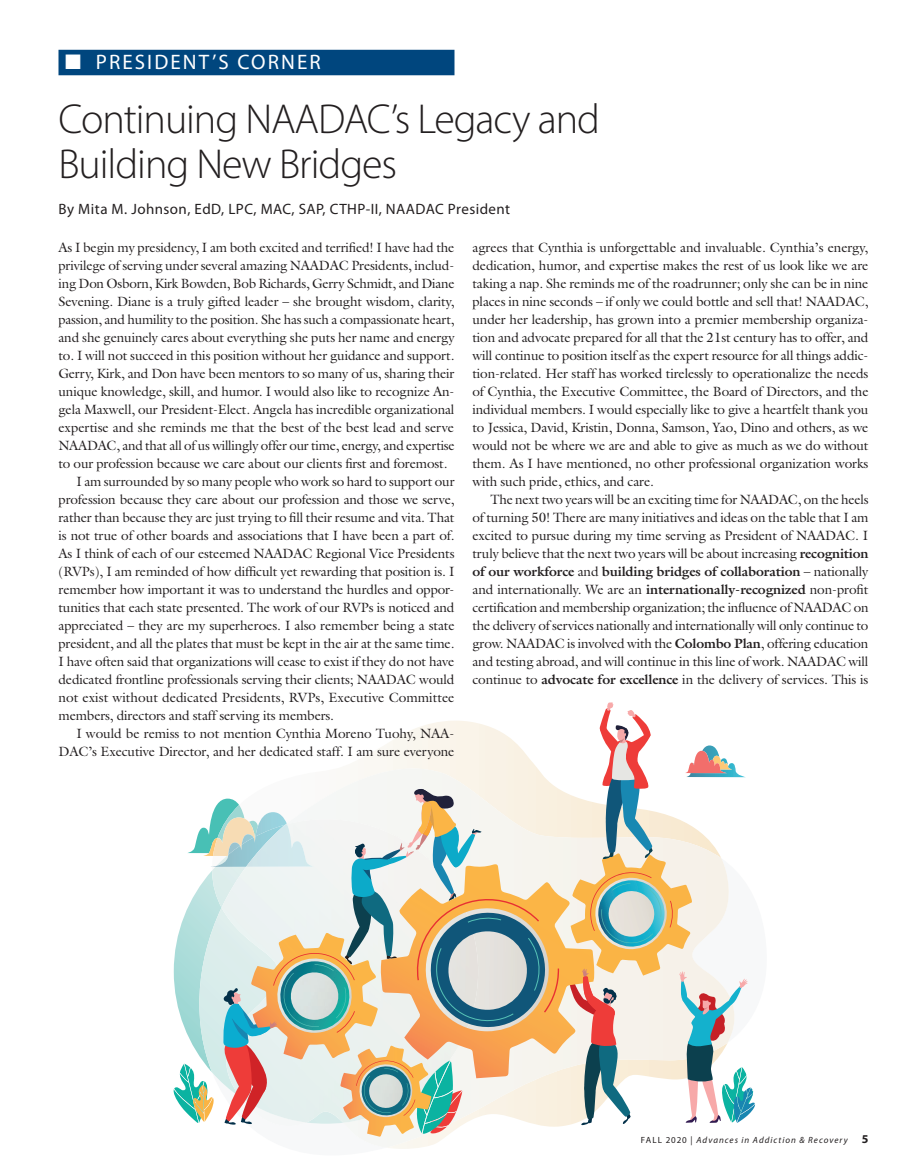
<style>
.page{position:relative;width:918px;height:1175px;background:#fff}
.page>*{position:absolute;margin:0;border:0;box-sizing:border-box;transform-origin:0 0}
.ArticleHeadlines{font:300 42px/45px "Myriad Pro";letter-spacing:-.025em;color:#231f20}
.DeptRuledTitleBar{font:21px "Myriad Pro";letter-spacing:.1em;color:#fff}
.ArticleByline{font:15px "Myriad Pro";letter-spacing:.03em;color:#231f20}
.BODYTEXT9_12{font:13.5px/18px "Galliard";letter-spacing:-.01em;color:#231f20;text-align:justify}
.BODY-NOindent{font:13.5px/18px "Galliard";letter-spacing:-.01em;color:#231f20;text-align:justify}
.t1{font:italic 9px "Myriad Pro";letter-spacing:.115em;color:#231f20}
.s1{font-weight:700}
.s2{font-style:normal}
.s3{font-weight:700;font-style:normal;font-size:12px}
</style>
<div class="page">
<svg style="left:358px;top:721px;width:179px;height:47px"></svg>
<svg style="left:358px;top:768px;width:225px;height:359px"></svg>
<svg style="left:559px;top:864px;width:8px;height:214px;background:#f7d6a1"></svg>
<svg style="left:567px;top:702px;width:188px;height:423px"></svg>
<svg style="left:174px;top:786px;width:385px;height:363px"></svg>
<div style="left:58px;top:50px;width:396px;height:25px;background:#00467e"></div>
<p class="DeptRuledTitleBar" style="left:65px;top:49px;width:257px">■ PRESIDENT’S CORNER</p>
<p class="ArticleHeadlines" style="left:58px;top:96px;width:543px">Continuing NAADAC’s Legacy and<br>Building New Bridges</p>
<p class="ArticleByline" style="left:58px;top:199px;width:453px">By Mita M. Johnson, EdD, LPC, MAC, SAP, CTHP-II, NAADAC President</p>
<p class="BODY-NOindent" style="left:58px;top:238px;width:398px">As I begin my presidency, I am both excited and terrified! I have had the privilege of serving under several amazing NAADAC Presidents, includ&shy;ing Don Osborn, Kirk Bowden, Bob Richards, Gerry Schmidt, and Diane Sevening. Diane is a truly gifted leader – she brought wisdom, clarity, passion, and humility to the position. She has such a compassionate heart, and she genuinely cares about everything she puts her name and energy to. I will not succeed in this position without her guidance and support.<br>Gerry, Kirk, and Don have been mentors to so many of us, sharing their unique knowledge, skill, and humor. I would also like to recognize An&shy;gela Maxwell, our President-Elect. Angela has incredible organizational expertise and she reminds me that the best of the best lead and serve NAADAC, and that all of us willingly offer our time, energy, and expertise to our profession because we care about our clients first and foremost.</p>
<p class="BODYTEXT9_12" style="left:58px;top:472px;width:398px;text-indent:18px">I am surrounded by so many people who work so hard to support our profession because they care about our profession and those we serve, rather than because they are just trying to fill their resume and vita. That is not true of other boards and associations that I have been a part of.<br>As I think of each of our esteemed NAADAC Regional Vice Presidents (RVPs), I am reminded of how difficult yet rewarding that position is. I remember how important it was to understand the hurdles and oppor&shy;tunities that each state presented. The work of our RVPs is noticed and appreciated – they are my superheroes. I also remember being a state president, and all the plates that must be kept in the air at the same time.<br>I have often said that organizations will cease to exist if they do not have dedicated frontline professionals serving their clients; NAADAC would not exist without dedicated Presidents, RVPs, Executive Committee members, directors and staff serving its members.</p>
<p class="BODYTEXT9_12" style="left:58px;top:724px;width:398px;text-align:right">I would be remiss to not mention Cynthia Moreno Tuohy, NAA-<br>DAC’s Executive Director, and her dedicated staff. I am sure everyone</p>
<p class="BODYTEXT9_12" style="left:472px;top:238px;width:398px">agrees that Cynthia is unforgettable and invaluable. Cynthia’s energy, dedication, humor, and expertise makes the rest of us look like we are taking a nap. She reminds me of the roadrunner; only she can be in nine places in nine seconds – if only we could bottle and sell that! NAADAC, under her leadership, has grown into a premier membership organiza&shy;tion and advocate prepared for all that the 21st century has to offer, and will continue to position itself as the expert resource for all things addic&shy;tion-related. Her staff has worked tirelessly to operationalize the needs of Cynthia, the Executive Committee, the Board of Directors, and the individual members. I would especially like to give a heartfelt thank you to Jessica, David, Kristin, Donna, Samson, Yao, Dino and others, as we would not be where we are and able to give as much as we do without them. As I have mentioned, no other professional organization works with such pride, ethics, and care.</p>
<p class="BODYTEXT9_12" style="left:472px;top:490px;width:398px;text-indent:18px">The next two years will be an exciting time for NAADAC, on the heels of turning 50! There are many initiatives and ideas on the table that I am excited to pursue during my time serving as President of NAADAC. I truly believe that the next two years will be about increasing <span class="s1">recognition of our workforce</span> and <span class="s1">building bridges of collaboration</span> – nationally and internationally. We are an <span class="s1">internationally-recognized</span> non-profit certification and membership organization; the influence of NAADAC on the delivery of services nationally and internationally will only continue to grow. NAADAC is involved with the <span class="s1">Colombo Plan</span>, offering education and testing abroad, and will continue in this line of work. NAADAC will continue to <span class="s1">advocate for excellence</span> in the delivery of services. This is</p>
<p class="t1" style="left:641px;top:1134px;width:229px"><span class="s2">FALL 2020 |</span> Advances in Addiction &amp; Recovery <span class="s3">5</span></p>
</div>
